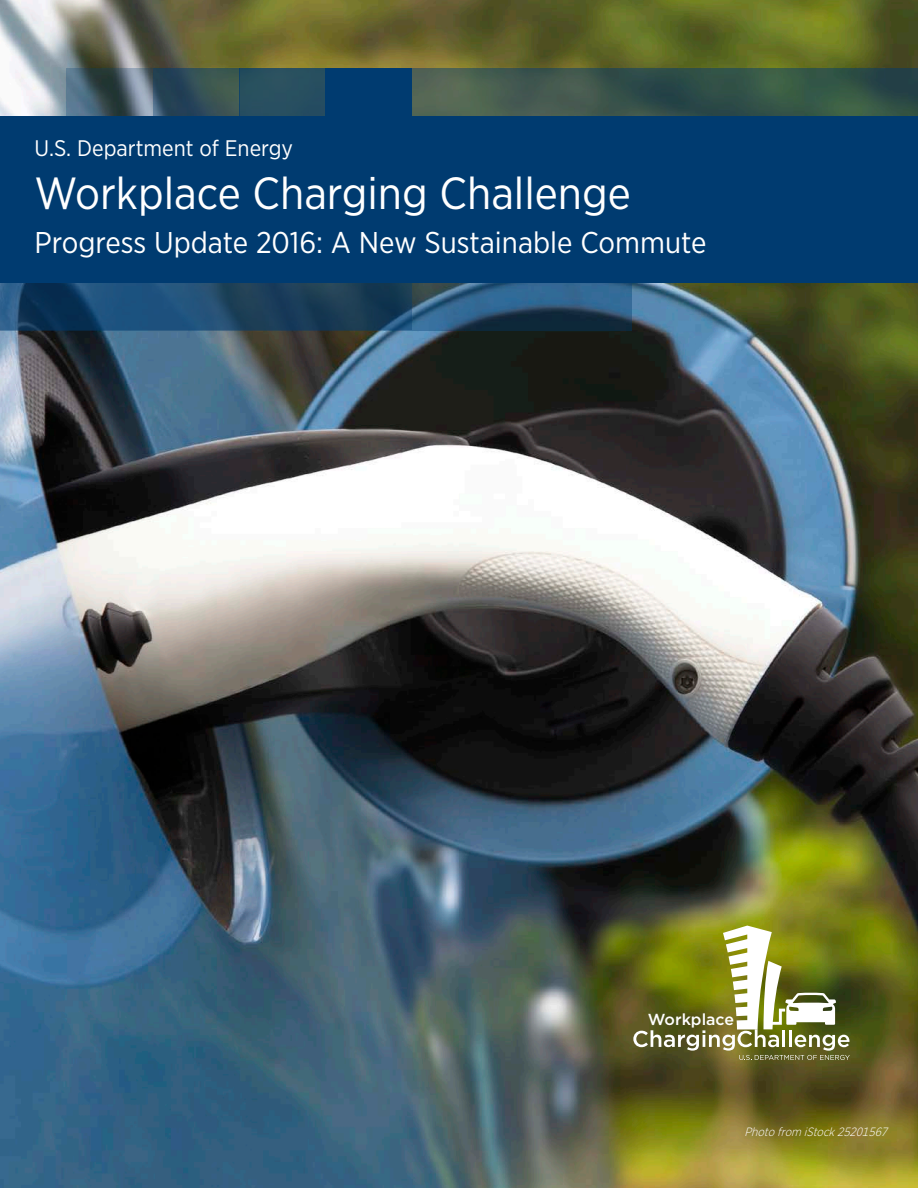
<style>
.page{position:relative;width:918px;height:1188px;background:#fff}
.page>*{position:absolute;margin:0;border:0;box-sizing:border-box;transform-origin:0 0}
.t1{font:45px "Gotham Narrow";color:#fff}
.t2{font:30px "Gotham Narrow";color:#fff}
.t3{font:22.5px "Gotham Narrow";color:#fff}
.t4{font:500 15.9px "Gotham";color:#fff}
.Text{font:italic 300 12px "Gotham Narrow";color:#fff}
</style>
<div class="page">
<img style="left:0;top:0;width:918px;height:1188px">
<div style="left:0;top:117px;width:918px;height:166px;background:#003b70"></div>
<svg style="left:412px;top:68px;width:506px;height:49px;background:#39554b"></svg>
<svg style="left:412px;top:283px;width:220px;height:47px;background:#2a5474"></svg>
<svg style="left:0;top:283px;width:412px;height:47px;background:#1a4365"></svg>
<svg style="left:633px;top:926px;width:217px;height:134px"></svg>
<svg style="left:66px;top:68px;width:87px;height:49px;background:#506673"></svg>
<svg style="left:153px;top:68px;width:86px;height:49px;background:#314d56"></svg>
<div style="left:239px;top:68px;width:87px;height:49px;background:#284f60"></div>
<div style="left:326px;top:68px;width:86px;height:49px;background:#003b70"></div>
<p class="t3" style="left:35px;top:134px;width:260px">U.S. Department of Energy</p>
<p class="t1" style="left:35px;top:166px;width:598px">Workplace Charging Challenge</p>
<p class="t2" style="left:35px;top:224px;width:673px">Progress Update 2016: A New Sustainable Commute</p>
<p class="t4" style="left:648px;top:1009px;width:88px">Workplace</p>
<p class="Text" style="left:744px;top:1124px;width:148px">Photofrom iStock25201567</p>
</div>
